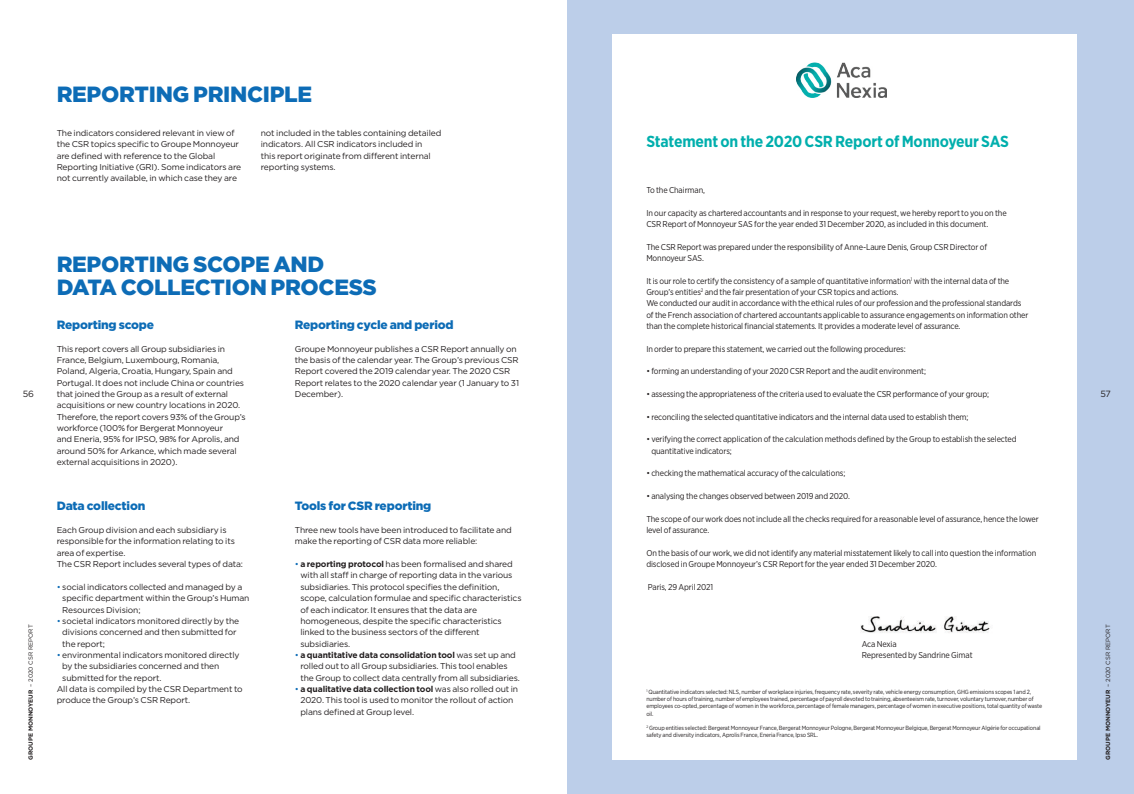
<style>
.page{position:relative;width:1134px;height:794px;background:#fff}
.page>*{position:absolute;margin:0;border:0;box-sizing:border-box;transform-origin:0 0}
.t1{font:900 22px/22.7px "Gotham";letter-spacing:-.015em;color:#0d6cb6}
.t2{font:700 16px "Gotham Narrow";letter-spacing:-.01em;color:#00afad}
.t3{font:900 12px "Gotham";letter-spacing:-.015em;color:#0d6cb6}
.t4{font:9px "Gotham";color:#231f20}
.t5{font:8.5px/11.3px "Gotham";letter-spacing:-.015em;color:#231f20}
.t6{font:8.5px/11.3px "Gotham Narrow";letter-spacing:-.015em;color:#231f20}
.t7{font:6px/7.2px "Gotham Narrow";letter-spacing:-.015em;color:#231f20}
.t8{font:700 6px "Gotham";color:#231f20}
.s1{font-weight:400}
.s2{color:#0d6cb6}
.s3{font-weight:700}
</style>
<div class="page">
<div style="left:567px;top:0;width:567px;height:794px;background:#bccee9"></div>
<div style="left:612px;top:34px;width:465px;height:726px;background:#fff"></div>
<img style="left:860px;top:616px;width:130px;height:17px">
<img style="left:796px;top:62px;width:90px;height:35px">
<h1 class="t1" style="left:57px;top:83px;width:257px">REPORTING PRINCIPLE</h1>
<p class="t5" style="left:57px;top:127px;width:186px">The indicators considered relevant in view of the CSR topics specific to Groupe Monnoyeur are defined with reference to the Global Reporting Initiative (GRI). Some indicators are not currently available, in which case they are</p>
<p class="t5" style="left:261px;top:127px;width:182px">not included in the tables containing detailed indicators. All CSR indicators included in<br>this report originate from different internal reporting systems.</p>
<p class="t4" style="left:23px;top:388px;width:13px">56</p>
<p class="t8" style="left:27px;top:760px;width:137px;rotate:-90deg">GROUPE MONNOYEUR <span class="s1">– 2020 CSR REPORT</span></p>
<h1 class="t1" style="left:57px;top:253px;width:322px">REPORTING SCOPE AND<br>DATA COLLECTION PROCESS</h1>
<h3 class="t3" style="left:57px;top:316px;width:99px">Reporting scope</h3>
<h3 class="t3" style="left:295px;top:316px;width:160px">Reporting cycle and period</h3>
<p class="t5" style="left:57px;top:343px;width:191px">This report covers all Group subsidiaries in France, Belgium, Luxembourg, Romania, Poland, Algeria, Croatia, Hungary, Spain and Portugal. It does not include China or countries that joined the Group as a result of external acquisitions or new country locations in 2020.<br>Therefore, the report covers 93% of the Group’s workforce (100% for Bergerat Monnoyeur<br>and Eneria, 95% for IPSO, 98% for Aprolis, and around 50% for Arkance, which made several external acquisitions in 2020).</p>
<p class="t5" style="left:295px;top:343px;width:226px">Groupe Monnoyeur publishes a CSR Report annually on the basis of the calendar year. The Group’s previous CSR Report covered the 2019 calendar year. The 2020 CSR Report relates to the 2020 calendar year (1 January to 31<br>December).</p>
<h3 class="t3" style="left:57px;top:498px;width:90px">Data collection</h3>
<h3 class="t3" style="left:295px;top:498px;width:138px">Tools for CSR reporting</h3>
<p class="t5" style="left:57px;top:524px;width:188px">Each Group division and each subsidiary is responsible for the information relating to its area of expertise.<br>The CSR Report includes several types of data:</p>
<p class="t5" style="left:62px;top:581px;width:189px;text-indent:-6px"><span class="s2">•</span> social indicators collected and managed by a specific department within the Group’s Human<br>Resources Division;</p>
<p class="t5" style="left:62px;top:615px;width:178px;text-indent:-6px"><span class="s2">•</span> societal indicators monitored directly by the divisions concerned and then submitted for the report;</p>
<p class="t5" style="left:57px;top:649px;width:184px"><span class="s2">•</span> environmental indicators monitored directly</p>
<p class="t5" style="left:62px;top:660px;width:158px">by the subsidiaries concerned and then</p>
<p class="t5" style="left:62px;top:671px;width:101px">submitted for the report.</p>
<p class="t5" style="left:57px;top:683px;width:187px">All data is compiled by the CSR Department to</p>
<p class="t5" style="left:57px;top:694px;width:135px">produce the Group’s CSR Report.</p>
<p class="t5" style="left:295px;top:524px;width:218px">Three new tools have been introduced to facilitate and make the reporting of CSR data more reliable:</p>
<p class="t5" style="left:300px;top:558px;width:223px;text-indent:-6px"><span class="s2">•</span> <span class="s3">a reporting protocol</span> has been formalised and shared with all staff in charge of reporting data in the various subsidiaries. This protocol specifies the definition, scope, calculation formulae and specific characteristics of each indicator. It ensures that the data are homogeneous, despite the specific characteristics linked to the business sectors of the different subsidiaries.</p>
<p class="t5" style="left:300px;top:649px;width:221px;text-indent:-6px"><span class="s2">•</span> <span class="s3">a quantitative data consolidation tool</span> was set up and rolled out to all Group subsidiaries. This tool enables the Group to collect data centrally from all subsidiaries.</p>
<p class="t5" style="left:300px;top:683px;width:219px;text-indent:-6px"><span class="s2">•</span> <span class="s3">a qualitative data collection tool</span> was also rolled out in<br>2020. This tool is used to monitor the rollout of action plans defined at Group level.</p>
<h2 class="t2" style="left:646px;top:131px;width:364px">Statement on the 2020 CSR Report of Monnoyeur SAS</h2>
<p class="t6" style="left:646px;top:184px;width:60px">To the Chairman,</p>
<p class="t6" style="left:646px;top:207px;width:362px">In our capacity as chartered accountants and in response to your request, we hereby report to you on the<br>CSR Report of Monnoyeur SAS for the year ended 31 December 2020, as included in this document.</p>
<p class="t6" style="left:646px;top:241px;width:342px">The CSR Report was prepared under the responsibility of Anne-Laure Denis, Group CSR Director of<br>Monnoyeur SAS.</p>
<p class="t6" style="left:646px;top:275px;width:384px">It is our role to certify the consistency of a sample of quantitative information<sup>1</sup> with the internal data of the Group’s entities<sup>2</sup> and the fair presentation of your CSR topics and actions.<br>We conducted our audit in accordance with the ethical rules of our profession and the professional standards of the French association of chartered accountants applicable to assurance engagements on information other than the complete historical financial statements. It provides a moderate level of assurance.</p>
<p class="t6" style="left:646px;top:343px;width:261px">In order to prepare this statement, we carried out the following procedures:</p>
<p class="t6" style="left:646px;top:365px;width:281px">• forming an understanding of your 2020 CSR Report and the audit environment;</p>
<p class="t6" style="left:646px;top:388px;width:344px">• assessing the appropriateness of the criteria used to evaluate the CSR performance of your group;</p>
<p class="t6" style="left:646px;top:411px;width:324px">• reconciling the selected quantitative indicators and the internal data used to establish them;</p>
<p class="t6" style="left:651px;top:433px;width:367px;text-indent:-5px">• verifying the correct application of the calculation methods defined by the Group to establish the selected quantitative indicators;</p>
<p class="t6" style="left:646px;top:467px;width:200px">• checking the mathematical accuracy of the calculations;</p>
<p class="t6" style="left:646px;top:490px;width:205px">• analysing the changes observed between 2019 and 2020.</p>
<p class="t6" style="left:646px;top:513px;width:394px">The scope of our work does not include all the checks required for a reasonable level of assurance, hence the lower level of assurance.</p>
<p class="t6" style="left:646px;top:547px;width:391px">On the basis of our work, we did not identify any material misstatement likely to call into question the information disclosed in Groupe Monnoyeur’s CSR Report for the year ended 31 December 2020.</p>
<p class="t6" style="left:648px;top:581px;width:67px">Paris, 29 April 2021</p>
<p class="t6" style="left:862px;top:637px;width:112px">Aca Nexia<br>Represented by Sandrine Gimat</p>
<p class="t7" style="left:646px;top:688px;width:397px"><sup>1</sup> Quantitative indicators selected: NLS, number of workplace injuries, frequency rate, severity rate, vehicle energy consumption, GHG emissions scopes 1 and 2, number of hours of training, number of employees trained, percentage of payroll devoted to training, absenteeism rate, turnover, voluntary turnover, number of employees co-opted, percentage of women in the workforce, percentage of female managers, percentage of women in executive positions, total quantity of waste oil.</p>
<p class="t7" style="left:646px;top:724px;width:396px"><sup>2</sup> Group entities selected: Bergerat Monnoyeur France, Bergerat Monnoyeur Pologne, Bergerat Monnoyeur Belgique, Bergerat Monnoyeur Algérie for occupational safety and diversity indicators, Aprolis France, Eneria France, Ipso SRL.</p>
<p class="t4" style="left:1100px;top:388px;width:12px">57</p>
<p class="t8" style="left:1104px;top:760px;width:137px;rotate:-90deg">GROUPE MONNOYEUR <span class="s1">– 2020 CSR REPORT</span></p>
</div>
